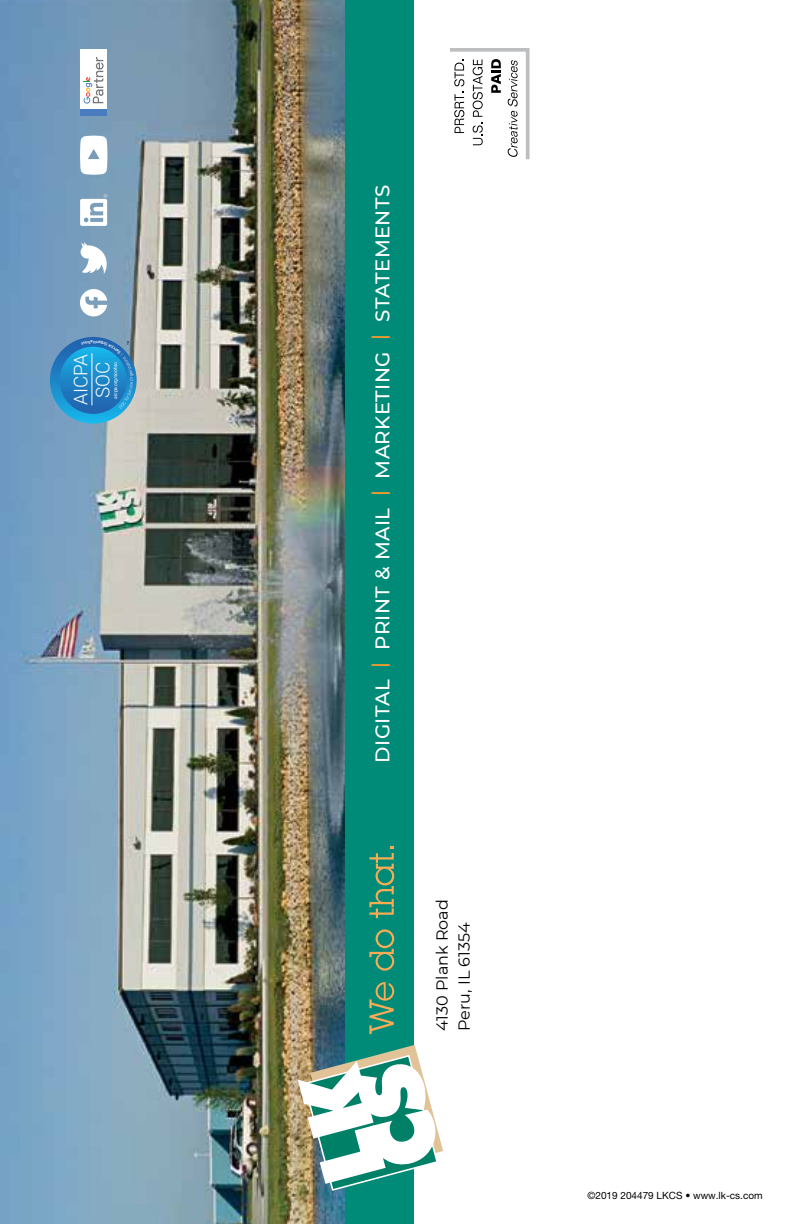
<style>
.page{position:relative;width:792px;height:1224px;background:#fff}
.page>*{position:absolute;margin:0;border:0;box-sizing:border-box;transform-origin:0 0}
.t1{font:500 19.8px "Montserrat";letter-spacing:.02em;color:#fff}
.t2{font:300 19px/21.8px "Roboto";letter-spacing:-.01em;color:#fff;text-align:center}
.t3{font:16px/22px "Montserrat";color:#000}
.t4{font:10px "Helvetica Neue";color:#000}
.t5{font:6.6px "Myriad Pro";color:#221f20}
.t6{font:5px "Roboto";letter-spacing:-.025em;color:#fff}
</style>
<div class="page">
<img style="left:0;top:0;width:345px;height:1224px">
<div style="left:345px;top:0;width:69px;height:1224px;background:#008b78"></div>
<svg style="left:454px;top:92px;width:10px;height:41px"></svg>
<svg style="left:454px;top:60px;width:10px;height:26px"></svg>
<svg style="left:473px;top:123px;width:10px;height:22px"></svg>
<svg style="left:473px;top:59px;width:10px;height:58px"></svg>
<svg style="left:491px;top:59px;width:10px;height:34px"></svg>
<svg style="left:508px;top:60px;width:10px;height:97px"></svg>
<svg style="left:450px;top:48px;width:76px;height:4px"></svg>
<hr style="left:526px;top:48px;width:3px;height:111px;background:#bcbec0">
<svg style="left:369px;top:982px;width:25px;height:52px"></svg>
<svg style="left:369px;top:929px;width:25px;height:42px"></svg>
<svg style="left:369px;top:846px;width:25px;height:72px"></svg>
<svg style="left:298px;top:1045px;width:145px;height:146px"></svg>
<div style="left:81px;top:49px;width:26px;height:67px;background:#fff"></div>
<svg style="left:84px;top:57px;width:20px;height:47px"></svg>
<div style="left:81px;top:109px;width:26px;height:7px;background:#487cbf"></div>
<svg style="left:80px;top:289px;width:27px;height:27px"></svg>
<svg style="left:81px;top:242px;width:26px;height:32px"></svg>
<svg style="left:80px;top:194px;width:27px;height:32px"></svg>
<svg style="left:80px;top:136px;width:27px;height:39px"></svg>
<svg style="left:49px;top:337px;width:89px;height:88px;background:#3b90c5"></svg>
<p class="t2" style="left:69px;top:405px;width:52px;rotate:-90deg">AICPA<br>SOC</p>
<p class="t6" style="left:112px;top:399px;width:38px;rotate:-90deg">aicpa.org/soc4so</p>
<p class="t5" style="left:126px;top:345px;width:6px;rotate:-90deg">™</p>
<p class="t1" style="left:369px;top:763px;width:579px;rotate:-90deg">DIGITAL <sup>|</sup> PRINT &amp; MAIL <sup>|</sup> MARKETING <sup>|</sup> STATEMENTS</p>
<p class="t3" style="left:430px;top:1031px;width:133px;rotate:-90deg">4130 Plank Road<br>Peru, IL 61354</p>
<p class="t4" style="left:587px;top:1190px;width:177px">©2019 204479 LKCS • www.lk-cs.com</p>
</div>
